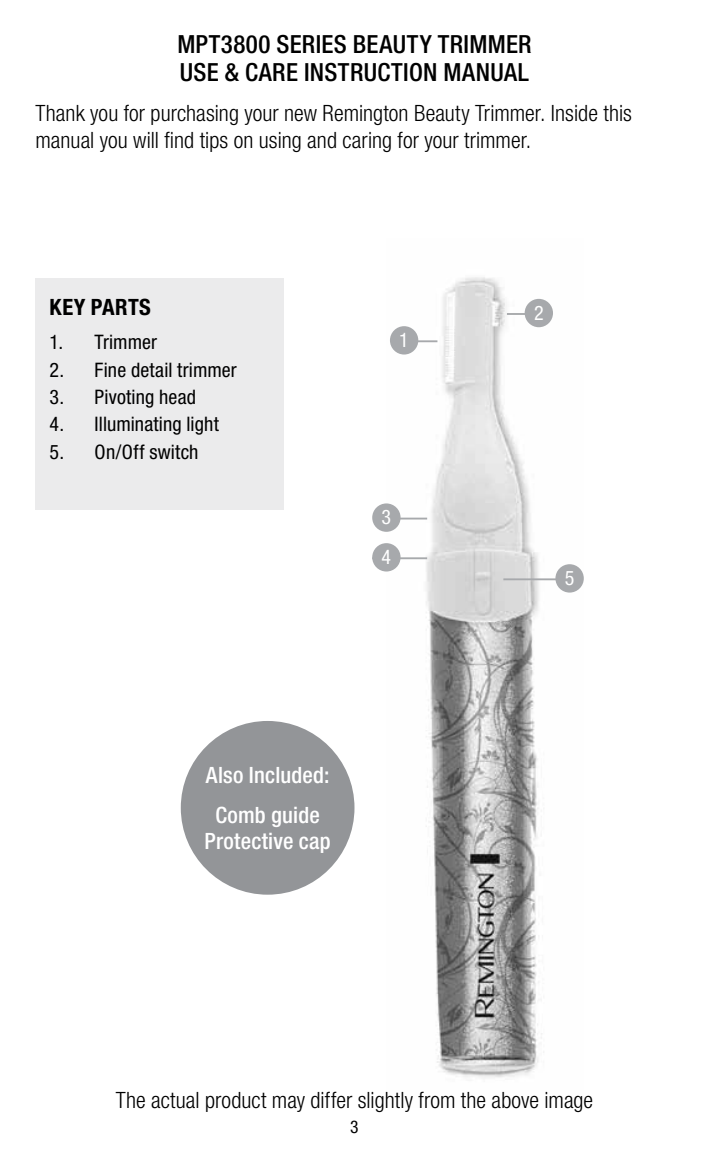
<style>
.page{position:relative;width:709px;height:1170px;background:#fff}
.page>*{position:absolute;margin:0;border:0;box-sizing:border-box;transform-origin:0 0}
.t1{font:500 condensed 25px/27.5px "Helvetica Neue LT Std";letter-spacing:.015em;color:#000}
.t2{font:300 condensed 22.5px/26.2px "Helvetica Neue LT Std";letter-spacing:.005em;color:#000}
.t3{font:500 condensed 22.5px/40.5px "Helvetica Neue LT Std";letter-spacing:.01em;color:#fff;text-align:center}
.t4{font:700 condensed 22.5px "Helvetica Neue LT Std";letter-spacing:.02em;color:#000}
.t5{font:condensed 20px "Helvetica Neue LT Std";letter-spacing:.005em;color:#000}
.t6{font:condensed 20px/39.8px "Helvetica Neue LT Std";color:#fff}
.t7{font:condensed 17.5px "Helvetica Neue LT Std";color:#000}
</style>
<div class="page">
<img style="left:387px;top:277px;width:196px;height:801px">
<div style="left:35px;top:277px;width:248px;height:232px;background:#ebebec"></div>
<hr style="left:404px;top:340px;width:33px;height:2px;background:#a7a9ac">
<hr style="left:507px;top:313px;width:32px;height:2px;background:#a7a9ac">
<hr style="left:386px;top:517px;width:41px;height:2px;background:#a7a9ac">
<hr style="left:372px;top:557px;width:55px;height:2px;background:#a7a9ac">
<hr style="left:503px;top:578px;width:66px;height:2px;background:#a7a9ac">
<div style="left:390px;top:326px;width:28px;height:28px;background:#a7a9ac;border-radius:50%"></div>
<div style="left:524px;top:299px;width:29px;height:28px;background:#a7a9ac;border-radius:50%"></div>
<div style="left:372px;top:503px;width:28px;height:28px;background:#a7a9ac;border-radius:50%"></div>
<div style="left:372px;top:543px;width:28px;height:28px;background:#a7a9ac;border-radius:50%"></div>
<div style="left:555px;top:564px;width:29px;height:28px;background:#a7a9ac;border-radius:50%"></div>
<div style="left:181px;top:721px;width:173px;height:173px;background:#939598;border-radius:50%"></div>
<p class="t1" style="left:177px;top:30px;width:356px">MPT3800 SERIES BEAUTY TRIMMER<br>USE &amp; CARE INSTRUCTION MANUAL</p>
<p class="t2" style="left:35px;top:100px;width:598px">Thank you for purchasing your new Remington Beauty Trimmer. Inside this manual you will find tips on using and caring for your trimmer.</p>
<p class="t4" style="left:50px;top:293px;width:103px">KEY PARTS</p>
<p class="t5" style="left:50px;top:330px;width:109px">1. Trimmer</p>
<p class="t5" style="left:50px;top:358px;width:189px">2. Fine detail trimmer</p>
<p class="t5" style="left:50px;top:385px;width:148px">3. Pivoting head</p>
<p class="t5" style="left:50px;top:412px;width:171px">4. Illuminating light</p>
<p class="t5" style="left:50px;top:440px;width:150px">5. On/Off switch</p>
<p class="t6" style="left:399px;top:320px;width:11px">1</p>
<p class="t6" style="left:381px;top:497px;width:11px">3<br>4</p>
<p class="t3" style="left:206px;top:754px;width:125px">Also Included:<br>Comb guide</p>
<p class="t3" style="left:205px;top:820px;width:127px">Protective cap</p>
<p class="t6" style="left:534px;top:292px;width:11px">2</p>
<p class="t6" style="left:565px;top:558px;width:11px">5</p>
<p class="t2" style="left:116px;top:1086px;width:479px">The actual product may differ slightly from the above image</p>
<p class="t7" style="left:350px;top:1116px;width:10px">3</p>
</div>
